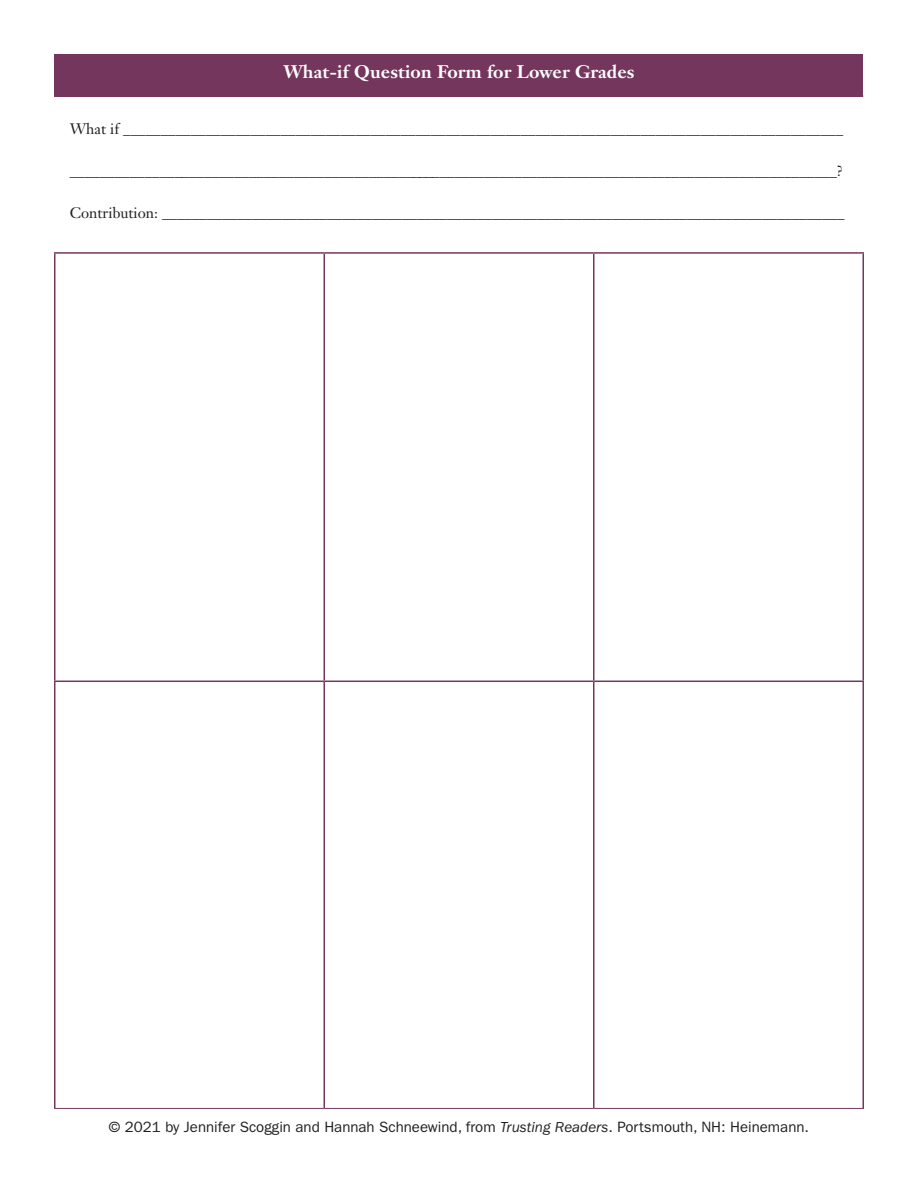
<style>
.page{position:relative;width:918px;height:1188px;background:#fff}
.page>*{position:absolute;margin:0;border:0;box-sizing:border-box;transform-origin:0 0}
.Table_Title{font:700 18px "Janson Text LT Std";letter-spacing:.01em;color:#fff}
.TEXT_-_indent{font:15px "Janson Text LT Std";color:#231f20}
.t1{font:15px "ITC Franklin Gothic Std";color:#231f20}
.s1{font-style:italic}
</style>
<div class="page">
<div style="left:55px;top:54px;width:808px;height:42px;background:#75365e"></div>
<hr style="left:55px;top:95px;width:269px;height:2px;background:#75365e">
<hr style="left:324px;top:95px;width:270px;height:2px;background:#75365e">
<hr style="left:594px;top:95px;width:269px;height:2px;background:#75365e">
<hr style="left:324px;top:254px;width:1px;height:427px;background:#75365e">
<hr style="left:593px;top:254px;width:1px;height:427px;background:#75365e">
<hr style="left:324px;top:682px;width:1px;height:426px;background:#75365e">
<hr style="left:593px;top:682px;width:1px;height:426px;background:#75365e">
<hr style="left:54px;top:681px;width:270px;height:1px;background:#75365e">
<hr style="left:324px;top:681px;width:270px;height:1px;background:#75365e">
<hr style="left:594px;top:681px;width:270px;height:1px;background:#75365e">
<hr style="left:54px;top:252px;width:270px;height:2px;background:#75365e">
<hr style="left:54px;top:254px;width:2px;height:427px;background:#75365e">
<hr style="left:324px;top:252px;width:270px;height:2px;background:#75365e">
<hr style="left:594px;top:252px;width:270px;height:2px;background:#75365e">
<hr style="left:862px;top:254px;width:2px;height:427px;background:#75365e">
<hr style="left:54px;top:682px;width:2px;height:426px;background:#75365e">
<hr style="left:862px;top:682px;width:2px;height:426px;background:#75365e">
<hr style="left:54px;top:1108px;width:270px;height:1px;background:#75365e">
<hr style="left:324px;top:1108px;width:270px;height:1px;background:#75365e">
<hr style="left:594px;top:1108px;width:270px;height:1px;background:#75365e">
<p class="Table_Title" style="left:283px;top:60px;width:353px">What-if Question Form for Lower Grades</p>
<p class="TEXT_-_indent" style="left:70px;top:120px;width:775px">What if ________________________________________________________________________________________________</p>
<p class="TEXT_-_indent" style="left:70px;top:162px;width:775px">_______________________________________________________________________________________________________?</p>
<p class="TEXT_-_indent" style="left:70px;top:204px;width:776px">Contribution: ___________________________________________________________________________________________</p>
<p class="t1" style="left:109px;top:1118px;width:702px">© 2021 by Jennifer Scoggin and Hannah Schneewind, from <span class="s1">Trusting Readers</span>. Portsmouth, NH: Heinemann.</p>
</div>
